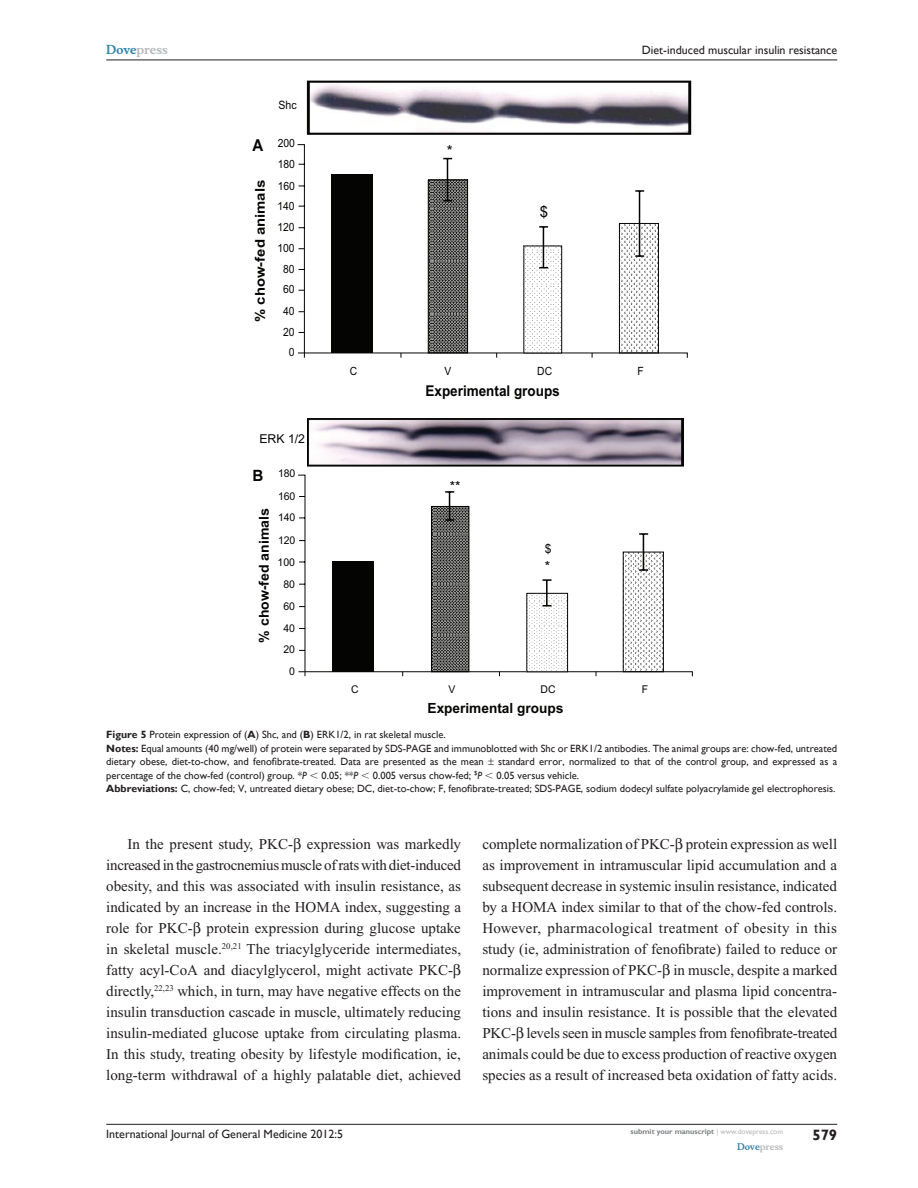
<style>
.page{position:relative;width:918px;height:1188px;background:#fff}
.page>*{position:absolute;margin:0;border:0;box-sizing:border-box;transform-origin:0 0}
.t1{font:700 16.5px "Arial";color:#040503;scale:.91 1}
.t2{font:700 15.6px "Arial";color:#040503}
.Tx{font:15px/21px "Times New Roman";color:#231f20}
.t3{font:700 15px "Gill Sans";color:#231f20}
.t4{font:15px "Arial";color:#040503}
.t5{font:700 14.85px "Arial";color:#040503;scale:.91 1}
.t6{font:700 13.95px "Arial";color:#040503}
.t7{font:13.8px "Arial";color:#040503}
.t8{font:700 13.65px "Arial";color:#040503}
.t9{font:700 13.5px "Arial";color:#040503;scale:1.1 1}
.t10{font:12.3px "Arial";color:#040503}
.t11{font:12px "Gill Sans";color:#231f20}
.t12{font:700 12px "Musee";color:#b8b9bc}
.t13{font:11.55px "Arial";color:#040503;scale:.91 1}
.t14{font:11.4px/21px "Arial";color:#040503;scale:.91 1}
.t15{font:10.65px/21.8px "Arial";color:#040503;text-align:center}
.FigSNRI{font:10.5px/13.5px "Gill Sans";color:#231f20}
.FC{font:10.5px "Gill Sans";color:#231f20}
.t16{font:700 9px "Musee";color:#b8b9bc}
.t17{font:700 7.5px "Gill Sans";color:#808285}
.s1{color:#3485ae}
.s2{font-weight:700}
.s3{font-style:italic}
.s4{font-family:"Mathematical Pi One"}
.s5{font-weight:400;color:#b8b9bc}
</style>
<div class="page">
<img style="left:307px;top:81px;width:384px;height:54px">
<svg style="left:297px;top:144px;width:362px;height:104px"></svg>
<svg style="left:443px;top:200px;width:9px;height:2px"></svg>
<hr style="left:447px;top:159px;width:1px;height:42px;background:#040503">
<svg style="left:635px;top:190px;width:9px;height:2px"></svg>
<hr style="left:639px;top:191px;width:1px;height:65px;background:#040503">
<svg style="left:539px;top:226px;width:9px;height:2px"></svg>
<svg style="left:298px;top:248px;width:390px;height:110px"></svg>
<hr style="left:543px;top:227px;width:1px;height:41px;background:#040503">
<img style="left:307px;top:418px;width:377px;height:49px">
<svg style="left:445px;top:491px;width:9px;height:5px"></svg>
<svg style="left:298px;top:496px;width:395px;height:181px"></svg>
<svg style="left:528px;top:595px;width:38px;height:75px"></svg>
<div style="left:526px;top:593px;width:42px;height:79px;border:1px solid #040503"></div>
<svg style="left:543px;top:579px;width:9px;height:2px"></svg>
<svg style="left:543px;top:605px;width:9px;height:2px"></svg>
<hr style="left:546px;top:580px;width:2px;height:26px;background:#040503">
<hr style="left:106px;top:1124px;width:731px;height:1px;background:#231f20">
<hr style="left:106px;top:60px;width:731px;height:1px;background:#231f20">
<p class="t12" style="left:106px;top:43px;width:63px"><span class="s1">Dove</span>press</p>
<p class="t13" style="left:279px;top:98px;width:21px">Shc</p>
<p class="t1" style="left:253px;top:135px;width:13px">A</p>
<p class="t4" style="left:447px;top:142px;width:7px">*</p>
<p class="t14" style="left:278px;top:133px;width:20px">200</p>
<p class="t9" style="left:252px;top:322px;width:131px;rotate:-90deg">% chow-fed animals</p>
<p class="t14" style="left:278px;top:154px;width:20px">180</p>
<p class="t14" style="left:277px;top:176px;width:21px;line-height:20.1px">160<br>140</p>
<p class="t14" style="left:277px;top:217px;width:20px">120</p>
<p class="t14" style="left:283px;top:258px;width:14px;text-align:justify">80<br>60<br>40<br>20</p>
<p class="t14" style="left:277px;top:238px;width:20px">100</p>
<p class="t14" style="left:289px;top:342px;width:8px">0</p>
<p class="t4" style="left:540px;top:203px;width:10px">$</p>
<p class="t11" style="left:642px;top:43px;width:197px">Diet-induced muscular insulin resistance</p>
<p class="t10" style="left:259px;top:432px;width:47px">ERK 1/2</p>
<p class="t2" style="left:253px;top:466px;width:12px">B</p>
<p class="t8" style="left:256px;top:643px;width:136px;rotate:-90deg">% chow-fed animals</p>
<p class="t15" style="left:278px;top:463px;width:19px">180</p>
<p class="t15" style="left:278px;top:486px;width:19px">160</p>
<p class="t15" style="left:278px;top:507px;width:19px">140</p>
<p class="t15" style="left:278px;top:530px;width:19px">120<br>100<br>80</p>
<p class="t15" style="left:283px;top:595px;width:13px;line-height:22.6px;text-align:left">60<br>40</p>
<p class="t15" style="left:289px;top:660px;width:7px">0</p>
<p class="t15" style="left:283px;top:639px;width:13px">20</p>
<p class="t14" style="left:537px;top:361px;width:18px">DC</p>
<p class="t14" style="left:638px;top:361px;width:8px">F</p>
<p class="t14" style="left:350px;top:361px;width:10px">C</p>
<p class="t14" style="left:445px;top:361px;width:9px">V</p>
<p class="t5" style="left:426px;top:383px;width:149px">Experimental groups</p>
<p class="t7" style="left:450px;top:478px;width:12px">**</p>
<p class="t10" style="left:545px;top:541px;width:8px">$</p>
<p class="t7" style="left:545px;top:558px;width:7px">*</p>
<p class="t15" style="left:541px;top:678px;width:17px">DC</p>
<p class="t15" style="left:642px;top:678px;width:8px">F</p>
<p class="t15" style="left:351px;top:678px;width:9px">C</p>
<p class="t15" style="left:448px;top:678px;width:8px">V</p>
<p class="t6" style="left:428px;top:700px;width:137px">Experimental groups</p>
<p class="FC" style="left:106px;top:728px;width:341px"><span class="s2">Figure 5</span> Protein expression of (<span class="s2">A</span>) Shc, and (<span class="s2">B</span>) ERK1/2, in rat skeletal muscle.</p>
<p class="FigSNRI" style="left:106px;top:741px;width:732px"><span class="s2">Notes:</span> Equal amounts (40 mg/well) of protein were separated by SDS-PAGE and immunoblotted with Shc or ERK1/2 antibodies. The animal groups are: chow-fed, untreated dietary obese, diet-to-chow, and fenofibrate-treated. Data are presented as the mean</p>
<p class="FigSNRI" style="left:106px;top:755px;width:732px;text-indent:392px">standard error, normalized to that of the control group, and expressed as a percentage of the chow-fed (control) group. *<span class="s3">P</span> <span class="s4">,</span> 0.05; **<span class="s3">P</span> <span class="s4">,</span> 0.005 versus chow-fed; <sup>$</sup><span class="s3">P</span> <span class="s4">,</span> 0.05 versus vehicle.</p>
<p class="FigSNRI" style="left:106px;top:782px;width:731px"><span class="s2">Abbreviations:</span> C, chow-fed; V, untreated dietary obese; DC, diet-to-chow; F, fenofibrate-treated; SDS-PAGE, sodium dodecyl sulfate polyacrylamide gel electrophoresis.</p>
<p class="Tx" style="left:106px;top:833px;width:357px;text-indent:21px">In the present study, PKC- expression was markedly increased in the gastrocnemius muscle of rats with diet-induced obesity, and this was associated with insulin resistance, as indicated by an increase in the HOMA index, suggesting a role for PKC- protein expression during glucose uptake in skeletal muscle.<sup>20,21</sup> The triacylglyceride intermediates, fatty acyl-CoA and diacylglycerol, might activate PKC&shy;directly,<sup>22,23</sup> which, in turn, may have negative effects on the insulin transduction cascade in muscle, ultimately reducing insulin-mediated glucose uptake from circulating plasma.<br>In this study, treating obesity by lifestyle modification, ie, long-term withdrawal of a highly palatable diet, achieved</p>
<p class="Tx" style="left:482px;top:833px;width:357px;text-align:justify">complete normalization of PKC- protein expression as well as improvement in intramuscular lipid accumulation and a subsequent decrease in systemic insulin resistance, indicated by a HOMA index similar to that of the chow-fed controls.<br>However, pharmacological treatment of obesity in this study (ie, administration of fenofibrate) failed to reduce or normalize expression of PKC- in muscle, despite a marked improvement in intramuscular and plasma lipid concentra&shy;tions and insulin resistance. It is possible that the elevated PKC- levels seen in muscle samples from fenofibrate-treated animals could be due to excess production of reactive oxygen species as a result of increased beta oxidation of fatty acids.</p>
<p class="t11" style="left:106px;top:1127px;width:238px">International Journal of General Medicine 2012:5</p>
<p class="t17" style="left:631px;top:1127px;width:154px">submit your manuscript <span class="s5">| www.dovepress.com</span></p>
<p class="t16" style="left:737px;top:1141px;width:48px"><span class="s1">Dove</span>press</p>
<p class="t3" style="left:812px;top:1126px;width:26px">579</p>
</div>
